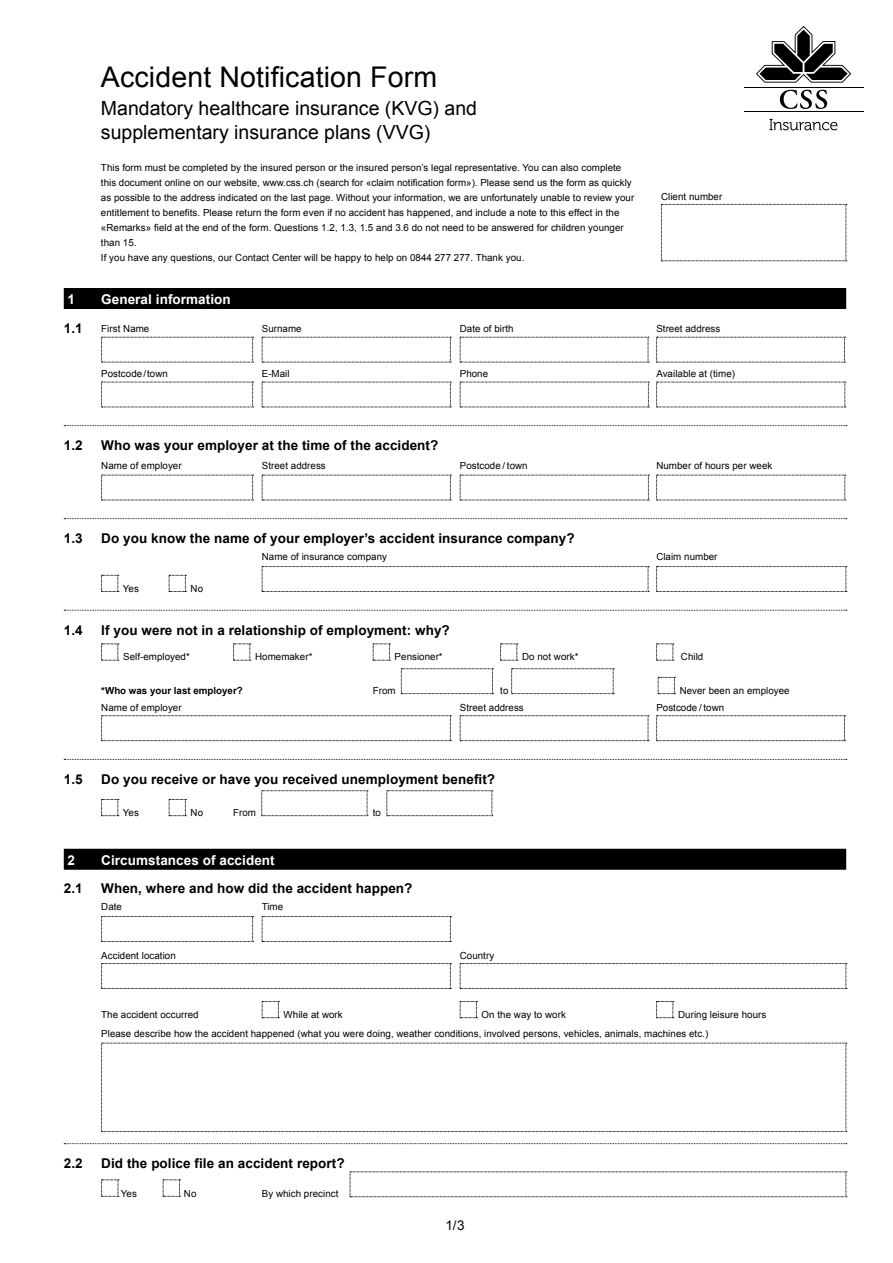
<style>
.page{position:relative;width:893px;height:1263px;background:#fff}
.page>*{position:absolute;margin:0;border:0;box-sizing:border-box;transform-origin:0 0}
.t1{font:28.5px "Arial";letter-spacing:.005em;color:#000}
.t2{font:19.5px/24px "Arial";color:#000}
.t3{font:700 13.5px "Arial";letter-spacing:.005em;color:#000}
.t4{font:700 13.5px "Arial";letter-spacing:.005em;color:#fff}
.t5{font:13.5px "Arial";color:#000}
.t6{font:9.75px/15px "Arial";letter-spacing:.005em;color:#000}
.t7{font:700 9.75px "Arial";color:#000}
</style>
<div class="page">
<div style="left:64px;top:288px;width:782px;height:21px;background:#000"></div>
<svg style="left:64px;top:425px;width:783px;height:1px"></svg>
<svg style="left:64px;top:518px;width:783px;height:1px"></svg>
<svg style="left:64px;top:610px;width:783px;height:1px"></svg>
<svg style="left:64px;top:759px;width:783px;height:1px"></svg>
<div style="left:64px;top:849px;width:782px;height:21px;background:#000"></div>
<svg style="left:64px;top:1143px;width:783px;height:1px"></svg>
<svg style="left:101px;top:337px;width:153px;height:26px"></svg>
<svg style="left:262px;top:337px;width:189px;height:26px"></svg>
<svg style="left:460px;top:337px;width:189px;height:26px"></svg>
<svg style="left:656px;top:337px;width:189px;height:26px"></svg>
<svg style="left:101px;top:382px;width:153px;height:26px"></svg>
<svg style="left:262px;top:382px;width:189px;height:26px"></svg>
<svg style="left:460px;top:382px;width:189px;height:26px"></svg>
<svg style="left:656px;top:382px;width:190px;height:26px"></svg>
<svg style="left:101px;top:475px;width:153px;height:26px"></svg>
<svg style="left:262px;top:475px;width:189px;height:26px"></svg>
<svg style="left:460px;top:475px;width:189px;height:26px"></svg>
<svg style="left:656px;top:475px;width:190px;height:26px"></svg>
<svg style="left:101px;top:575px;width:18px;height:17px"></svg>
<svg style="left:169px;top:575px;width:17px;height:17px"></svg>
<svg style="left:262px;top:566px;width:387px;height:26px"></svg>
<svg style="left:656px;top:566px;width:191px;height:26px"></svg>
<svg style="left:101px;top:644px;width:18px;height:17px"></svg>
<svg style="left:233px;top:644px;width:18px;height:17px"></svg>
<svg style="left:373px;top:644px;width:17px;height:17px"></svg>
<svg style="left:500px;top:644px;width:18px;height:17px"></svg>
<svg style="left:656px;top:644px;width:18px;height:17px"></svg>
<svg style="left:401px;top:668px;width:92px;height:26px"></svg>
<svg style="left:511px;top:668px;width:103px;height:26px"></svg>
<svg style="left:658px;top:677px;width:17px;height:17px"></svg>
<svg style="left:101px;top:715px;width:350px;height:26px"></svg>
<svg style="left:460px;top:715px;width:189px;height:26px"></svg>
<svg style="left:656px;top:715px;width:189px;height:26px"></svg>
<svg style="left:101px;top:799px;width:18px;height:17px"></svg>
<svg style="left:169px;top:799px;width:17px;height:17px"></svg>
<svg style="left:261px;top:790px;width:107px;height:26px"></svg>
<svg style="left:387px;top:790px;width:106px;height:26px"></svg>
<svg style="left:101px;top:916px;width:153px;height:26px"></svg>
<svg style="left:262px;top:916px;width:189px;height:26px"></svg>
<svg style="left:101px;top:963px;width:350px;height:26px"></svg>
<svg style="left:460px;top:963px;width:387px;height:26px"></svg>
<svg style="left:262px;top:1001px;width:17px;height:17px"></svg>
<svg style="left:460px;top:1001px;width:17px;height:17px"></svg>
<svg style="left:656px;top:1001px;width:18px;height:17px"></svg>
<svg style="left:101px;top:1043px;width:746px;height:89px"></svg>
<svg style="left:101px;top:1179px;width:18px;height:18px"></svg>
<svg style="left:163px;top:1179px;width:17px;height:18px"></svg>
<svg style="left:350px;top:1171px;width:497px;height:26px"></svg>
<svg style="left:661px;top:204px;width:186px;height:58px"></svg>
<hr style="left:744px;top:111px;width:119px;height:1px;background:#000">
<hr style="left:744px;top:87px;width:119px;height:1px;background:#000">
<svg style="left:756px;top:26px;width:95px;height:57px"></svg>
<svg style="left:780px;top:90px;width:47px;height:19px"></svg>
<svg style="left:769px;top:119px;width:68px;height:11px"></svg>
<h1 class="t1" style="left:101px;top:58px;width:338px">Accident Notification Form</h1>
<h2 class="t2" style="left:101px;top:96px;width:378px">Mandatory healthcare insurance (KVG) and supplementary insurance plans (VVG)</h2>
<p class="t6" style="left:101px;top:160px;width:535px">This form must be completed by the insured person or the insured person’s legal representative. You can also complete this document online on our website, www.css.ch (search for «claim notification form»). Please send us the form as quickly as possible to the address indicated on the last page. Without your information, we are unfortunately unable to review your entitlement to benefits. Please return the form even if no accident has happened, and include a note to this effect in the «Remarks» field at the end of the form. Questions 1.2, 1.3, 1.5 and 3.6 do not need to be answered for children younger than 15.<br>If you have any questions, our Contact Center will be happy to help on 0844 277 277. Thank you.</p>
<p class="t6" style="left:661px;top:189px;width:63px">Client number</p>
<h3 class="t4" style="left:68px;top:290px;width:9px">1</h3>
<h3 class="t4" style="left:101px;top:290px;width:131px">General information</h3>
<h3 class="t3" style="left:64px;top:319px;width:20px">1.1</h3>
<p class="t6" style="left:101px;top:322px;width:50px">First Name</p>
<p class="t6" style="left:262px;top:322px;width:41px">Surname</p>
<p class="t6" style="left:460px;top:322px;width:55px">Date of birth</p>
<p class="t6" style="left:656px;top:322px;width:66px">Street address</p>
<p class="t6" style="left:101px;top:367px;width:68px">Postcode/town</p>
<p class="t6" style="left:262px;top:367px;width:29px">E-Mail</p>
<p class="t6" style="left:460px;top:367px;width:30px">Phone</p>
<p class="t6" style="left:656px;top:367px;width:80px">Available at (time)</p>
<h3 class="t3" style="left:64px;top:436px;width:20px">1.2</h3>
<h3 class="t3" style="left:101px;top:436px;width:339px">Who was your employer at the time of the accident?</h3>
<p class="t6" style="left:101px;top:458px;width:82px">Name of employer</p>
<p class="t6" style="left:262px;top:458px;width:66px">Street address</p>
<p class="t6" style="left:460px;top:458px;width:69px">Postcode / town</p>
<p class="t6" style="left:656px;top:458px;width:117px">Number of hours per week</p>
<h3 class="t3" style="left:64px;top:529px;width:20px">1.3</h3>
<h3 class="t3" style="left:101px;top:529px;width:475px">Do you know the name of your employer’s accident insurance company?</h3>
<p class="t6" style="left:262px;top:550px;width:127px">Name of insurance company</p>
<p class="t6" style="left:656px;top:550px;width:63px">Claim number</p>
<p class="t6" style="left:123px;top:581px;width:18px">Yes</p>
<p class="t6" style="left:191px;top:581px;width:14px">No</p>
<h3 class="t3" style="left:64px;top:621px;width:20px">1.4</h3>
<h3 class="t3" style="left:101px;top:621px;width:350px">If you were not in a relationship of employment: why?</h3>
<p class="t6" style="left:123px;top:650px;width:68px">Self-employed*</p>
<p class="t6" style="left:255px;top:650px;width:59px">Homemaker*</p>
<p class="t6" style="left:395px;top:650px;width:50px">Pensioner*</p>
<p class="t6" style="left:522px;top:650px;width:58px">Do not work*</p>
<p class="t6" style="left:681px;top:650px;width:24px">Child</p>
<p class="t7" style="left:101px;top:684px;width:143px">*Who was your last employer?</p>
<p class="t6" style="left:373px;top:683px;width:24px">From</p>
<p class="t6" style="left:500px;top:683px;width:10px">to</p>
<p class="t6" style="left:680px;top:683px;width:111px">Never been an employee</p>
<p class="t6" style="left:101px;top:700px;width:82px">Name of employer</p>
<p class="t6" style="left:460px;top:700px;width:66px">Street address</p>
<p class="t6" style="left:656px;top:700px;width:69px">Postcode / town</p>
<h3 class="t3" style="left:64px;top:770px;width:20px">1.5</h3>
<h3 class="t3" style="left:101px;top:770px;width:395px">Do you receive or have you received unemployment benefit?</h3>
<p class="t6" style="left:123px;top:805px;width:18px">Yes</p>
<p class="t6" style="left:191px;top:805px;width:14px">No</p>
<p class="t6" style="left:233px;top:805px;width:24px">From</p>
<p class="t6" style="left:373px;top:805px;width:10px">to</p>
<h3 class="t4" style="left:68px;top:851px;width:9px">2</h3>
<h3 class="t4" style="left:101px;top:851px;width:175px">Circumstances of accident</h3>
<h3 class="t3" style="left:64px;top:879px;width:20px">2.1</h3>
<h3 class="t3" style="left:101px;top:879px;width:313px">When, where and how did the accident happen?</h3>
<p class="t6" style="left:101px;top:899px;width:22px">Date</p>
<p class="t6" style="left:262px;top:899px;width:23px">Time</p>
<p class="t6" style="left:101px;top:948px;width:76px">Accident location</p>
<p class="t6" style="left:460px;top:948px;width:36px">Country</p>
<p class="t6" style="left:101px;top:1007px;width:99px">The accident occurred</p>
<p class="t6" style="left:284px;top:1007px;width:61px">While at work</p>
<p class="t6" style="left:482px;top:1007px;width:86px">On the way to work</p>
<p class="t6" style="left:101px;top:1005px;width:666px;line-height:19.2px;text-indent:577px">During leisure hours<br>Please describe how the accident happened (what you were doing, weather conditions, involved persons, vehicles, animals, machines etc.)</p>
<h3 class="t3" style="left:64px;top:1154px;width:20px">2.2</h3>
<h3 class="t3" style="left:101px;top:1154px;width:245px">Did the police file an accident report?</h3>
<p class="t6" style="left:121px;top:1186px;width:18px">Yes</p>
<p class="t6" style="left:184px;top:1186px;width:14px">No</p>
<p class="t6" style="left:262px;top:1186px;width:78px">By which precinct</p>
<h3 class="t5" style="left:445px;top:1217px;width:21px">1/3</h3>
</div>
